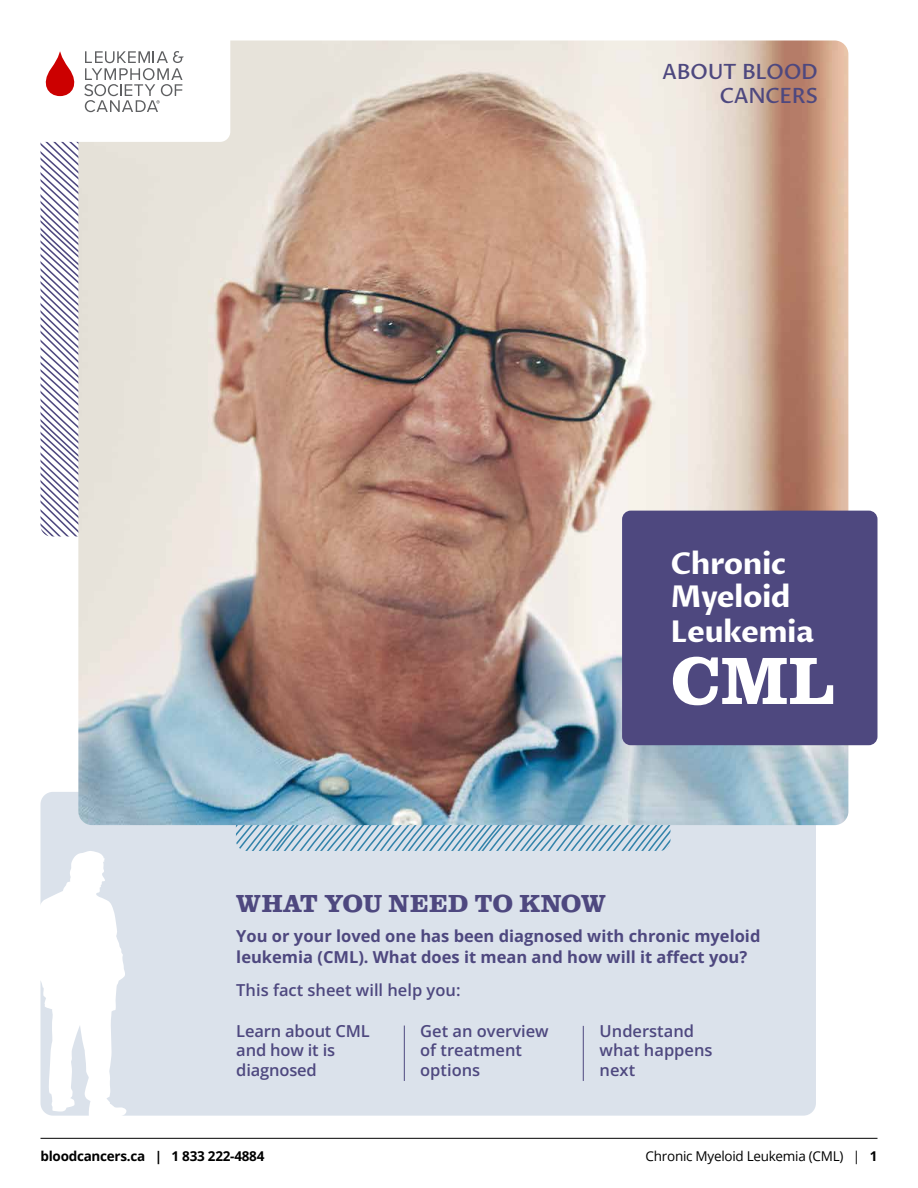
<style>
.page{position:relative;width:918px;height:1188px;background:#fff}
.page>*{position:absolute;margin:0;border:0;box-sizing:border-box;transform-origin:0 0}
.t1{font:700 69px "Clarendon URW";color:#fff}
.t2{font:700 30px/34.2px "Proza Libre";letter-spacing:-.02em;color:#fff}
.t3{font:700 25.5px "Clarendon URW";color:#4e487f}
.t4{font:500 21px/24px "Proza Libre";letter-spacing:-.02em;color:#4e487f;text-align:right}
.t5{font:600 16.5px/19.5px "Open Sans";color:#4e487f}
.t6{font:700 16.5px/21px "Open Sans";color:#4e487f}
.t7{font:13.5px "Open Sans";letter-spacing:-.02em;color:#000}
.t8{font:700 13.5px "Open Sans";letter-spacing:-.02em;color:#000}
.s1{font-weight:700}
</style>
<div class="page">
<div style="left:41px;top:792px;width:775px;height:324px;background:#dbe2eb;border-radius:12px"></div>
<svg style="left:236px;top:825px;width:434px;height:26px"></svg>
<img style="left:78px;top:40px;width:770px;height:785px">
<hr style="left:40px;top:1138px;width:838px;height:1px;background:#000">
<hr style="left:404px;top:1026px;width:1px;height:55px;background:#4e487f">
<hr style="left:583px;top:1026px;width:1px;height:55px;background:#4e487f">
<div style="left:622px;top:511px;width:256px;height:234px;background:#4e487f;border-radius:9px"></div>
<svg style="left:40px;top:851px;width:87px;height:265px"></svg>
<svg style="left:40px;top:40px;width:190px;height:496px"></svg>
<p class="t4" style="left:662px;top:60px;width:158px">ABOUT BLOOD<br>CANCERS</p>
<h2 class="t2" style="left:670px;top:547px;width:145px">Chronic<br>Myeloid<br>Leukemia</h2>
<h1 class="t1" style="left:670px;top:630px;width:167px">CML</h1>
<h3 class="t3" style="left:236px;top:885px;width:371px">WHAT YOU NEED TO KNOW</h3>
<p class="t6" style="left:236px;top:925px;width:526px">You or your loved one has been diagnosed with chronic myeloid leukemia (CML). What does it mean and how will it affect you?</p>
<p class="t5" style="left:236px;top:980px;width:226px">This fact sheet will help you:</p>
<p class="t5" style="left:236px;top:1021px;width:135px">Learn about CML and how it is diagnosed</p>
<p class="t5" style="left:420px;top:1021px;width:130px">Get an overview of treatment options</p>
<p class="t5" style="left:600px;top:1021px;width:114px">Understand what happens next</p>
<p class="t8" style="left:40px;top:1147px;width:225px">bloodcancers.ca | 1 833 222-4884</p>
<p class="t7" style="left:646px;top:1147px;width:233px">Chronic Myeloid Leukemia (CML) | <span class="s1">1</span></p>
</div>
